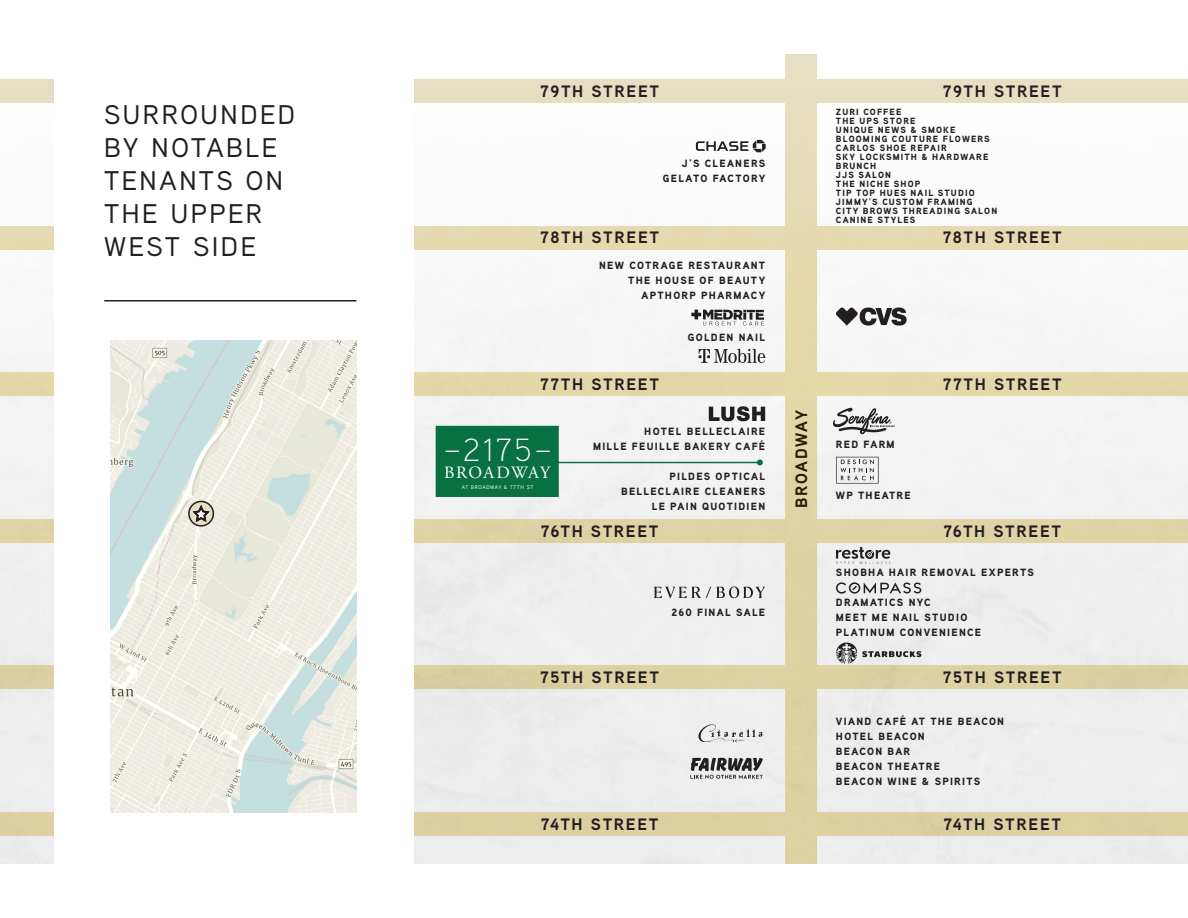
<style>
.page{position:relative;width:1188px;height:918px;background:#fff}
.page>*{position:absolute;margin:0;border:0;box-sizing:border-box;transform-origin:0 0}
.t1{font:300 31.95px "Aaux Next";color:#fff}
.t2{font:500 27px/33px "Aaux Next";letter-spacing:.09em;color:#231f20}
.t3{font:17.25px "Adobe Garamond Pro";letter-spacing:.07em;color:#fff}
.t4{font:700 16.5px "Aaux Next";letter-spacing:.1em;color:#231f20}
.t5{font:900 10.5px/15px "Aaux Next";letter-spacing:.12em;color:#231f20}
.t6{font:900 9px/9px "Aaux Next";letter-spacing:.125em;color:#231f20}
.t7{font:500 5.25px "Aaux Next";letter-spacing:.105em;color:#fff}
.s1{font-size:5.4px}
</style>
<div class="page">
<svg style="left:785px;top:54px;width:32px;height:810px;background:#e1d5a9"></svg>
<div style="left:414px;top:80px;width:774px;height:23px;background:#e6dfc4"></div>
<div style="left:414px;top:226px;width:774px;height:23px;background:#e6d9b0"></div>
<div style="left:414px;top:373px;width:774px;height:23px;background:#e4d7a8"></div>
<div style="left:414px;top:519px;width:774px;height:23px;background:#dfd2a4"></div>
<div style="left:414px;top:666px;width:774px;height:23px;background:#ddd1a2"></div>
<div style="left:414px;top:812px;width:774px;height:24px;background:#dcd0a2"></div>
<hr style="left:104px;top:300px;width:252px;height:2px;background:#231f20">
<div style="left:0;top:80px;width:54px;height:23px;background:#e6dfc4"></div>
<div style="left:0;top:226px;width:54px;height:23px;background:#e6dab3"></div>
<div style="left:0;top:373px;width:54px;height:23px;background:#e2d5a6"></div>
<div style="left:0;top:519px;width:54px;height:23px;background:#dfd2a4"></div>
<div style="left:0;top:666px;width:54px;height:23px;background:#dbcea0"></div>
<div style="left:0;top:812px;width:54px;height:24px;background:#dccfa1"></div>
<svg style="left:696px;top:140px;width:70px;height:12px"></svg>
<svg style="left:691px;top:310px;width:73px;height:16px"></svg>
<svg style="left:699px;top:349px;width:66px;height:14px"></svg>
<svg style="left:709px;top:406px;width:56px;height:15px"></svg>
<svg style="left:654px;top:587px;width:111px;height:11px"></svg>
<svg style="left:698px;top:724px;width:65px;height:19px"></svg>
<svg style="left:690px;top:758px;width:73px;height:21px;background:#908e8e"></svg>
<svg style="left:836px;top:307px;width:71px;height:19px"></svg>
<svg style="left:833px;top:408px;width:62px;height:26px"></svg>
<svg style="left:836px;top:457px;width:43px;height:27px"></svg>
<svg style="left:836px;top:642px;width:85px;height:22px;background:#c0bfbf"></svg>
<svg style="left:836px;top:582px;width:86px;height:12px"></svg>
<svg style="left:836px;top:547px;width:54px;height:17px"></svg>
<svg style="left:111px;top:341px;width:245px;height:471px;background:#e4e8e1"></svg>
<div style="left:188px;top:501px;width:26px;height:26px;border:2px solid #231f20;border-radius:50%"></div>
<svg style="left:191px;top:497px;width:20px;height:27px"></svg>
<hr style="left:550px;top:462px;width:210px;height:1px;background:#087042">
<svg style="left:757px;top:460px;width:6px;height:6px"></svg>
<div style="left:436px;top:426px;width:123px;height:71px;background:#087042"></div>
<svg style="left:446px;top:451px;width:13px;height:1px"></svg>
<svg style="left:536px;top:451px;width:14px;height:1px"></svg>
<p class="t2" style="left:104px;top:97px;width:192px">SURROUNDED</p>
<p class="t2" style="left:104px;top:130px;width:175px">BY NOTABLE</p>
<p class="t2" style="left:104px;top:163px;width:180px">TENANTS ON</p>
<p class="t2" style="left:104px;top:196px;width:160px">THE UPPER<br>WEST SIDE</p>
<h3 class="t4" style="left:541px;top:79px;width:120px">79TH STREET</h3>
<h3 class="t4" style="left:943px;top:79px;width:120px">79TH STREET</h3>
<p class="t5" style="left:682px;top:156px;width:85px">J’S CLEANERS</p>
<p class="t5" style="left:663px;top:171px;width:104px">GELATO FACTORY</p>
<p class="t6" style="left:836px;top:107px;width:67px">ZURI COFFEE</p>
<p class="t6" style="left:836px;top:116px;width:81px">THE UPS STORE</p>
<p class="t6" style="left:836px;top:125px;width:121px">UNIQUE NEWS &amp; SMOKE</p>
<p class="t6" style="left:836px;top:134px;width:155px">BLOOMING COUTURE FLOWERS</p>
<p class="t6" style="left:836px;top:143px;width:112px">CARLOS SHOE REPAIR</p>
<p class="t6" style="left:836px;top:152px;width:154px">SKY LOCKSMITH &amp; HARDWARE</p>
<p class="t6" style="left:836px;top:161px;width:42px">BRUNCH</p>
<p class="t6" style="left:836px;top:170px;width:57px">JJS SALON</p>
<p class="t6" style="left:836px;top:179px;width:140px">THE NICHE SHOP<br>TIP TOP HUES NAIL STUDIO</p>
<p class="t6" style="left:836px;top:197px;width:138px">JIMMY’S CUSTOM FRAMING</p>
<p class="t6" style="left:836px;top:206px;width:163px">CITY BROWS THREADING SALON</p>
<p class="t6" style="left:836px;top:215px;width:81px">CANINE STYLES</p>
<h3 class="t4" style="left:541px;top:226px;width:120px">78TH STREET</h3>
<h3 class="t4" style="left:943px;top:226px;width:120px">78TH STREET</h3>
<p class="t5" style="left:599px;top:258px;width:168px">NEW COTRAGE RESTAURANT</p>
<p class="t5" style="left:628px;top:273px;width:138px">THE HOUSE OF BEAUTY</p>
<p class="t5" style="left:641px;top:288px;width:125px">APTHORP PHARMACY</p>
<p class="t5" style="left:688px;top:330px;width:79px">GOLDEN NAIL</p>
<h3 class="t4" style="left:541px;top:373px;width:120px">77TH STREET</h3>
<h3 class="t4" style="left:943px;top:373px;width:120px">77TH STREET</h3>
<p class="t1" style="left:463px;top:429px;width:70px">2175</p>
<p class="t3" style="left:444px;top:463px;width:107px">BROADWAY</p>
<p class="t7" style="left:462px;top:483px;width:73px">AT BROADWAY &amp; <span class="s1">77TH ST</span></p>
<p class="t5" style="left:644px;top:424px;width:122px">HOTEL BELLECLAIRE</p>
<p class="t5" style="left:593px;top:439px;width:174px">MILLE FEUILLE BAKERY CAFÉ</p>
<p class="t5" style="left:670px;top:469px;width:97px">PILDES OPTICAL</p>
<p class="t5" style="left:621px;top:484px;width:146px">BELLECLAIRE CLEANERS</p>
<p class="t5" style="left:652px;top:499px;width:115px">LE PAIN QUOTIDIEN</p>
<p class="t4" style="left:790px;top:508px;width:99px;rotate:-90deg">BROADWAY</p>
<p class="t5" style="left:836px;top:437px;width:60px">RED FARM</p>
<p class="t5" style="left:836px;top:488px;width:76px">WP THEATRE</p>
<h3 class="t4" style="left:541px;top:519px;width:119px">76TH STREET</h3>
<h3 class="t4" style="left:944px;top:519px;width:119px">76TH STREET</h3>
<p class="t5" style="left:672px;top:604px;width:95px">260 FINAL SALE</p>
<p class="t5" style="left:836px;top:565px;width:200px">SHOBHA HAIR REMOVAL EXPERTS</p>
<p class="t5" style="left:836px;top:595px;width:96px">DRAMATICS NYC</p>
<p class="t5" style="left:836px;top:610px;width:133px">MEET ME NAIL STUDIO</p>
<p class="t5" style="left:836px;top:625px;width:147px">PLATINUM CONVENIENCE</p>
<h3 class="t4" style="left:541px;top:666px;width:120px">75TH STREET</h3>
<h3 class="t4" style="left:943px;top:666px;width:120px">75TH STREET</h3>
<p class="t5" style="left:836px;top:714px;width:170px">VIAND CAFÉ AT THE BEACON<br>HOTEL BEACON</p>
<p class="t5" style="left:836px;top:744px;width:76px">BEACON BAR</p>
<p class="t5" style="left:836px;top:759px;width:106px">BEACON THEATRE</p>
<p class="t5" style="left:836px;top:774px;width:146px">BEACON WINE &amp; SPIRITS</p>
<h3 class="t4" style="left:541px;top:812px;width:119px">74TH STREET</h3>
<h3 class="t4" style="left:944px;top:812px;width:119px">74TH STREET</h3>
</div>
